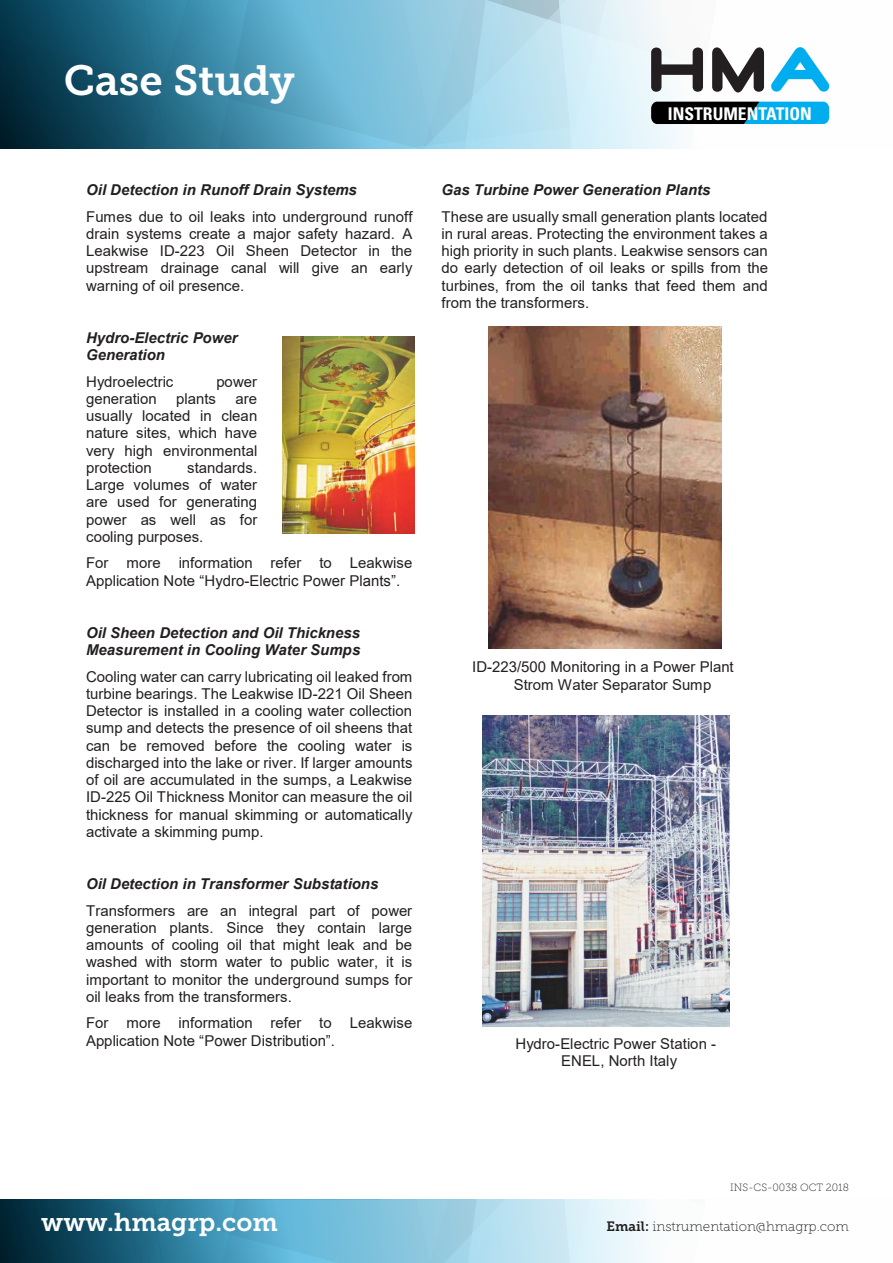
<style>
.page{position:relative;width:893px;height:1263px;background:#fff}
.page>*{position:absolute;margin:0;border:0;box-sizing:border-box;transform-origin:0 0}
.t1{font:42px "Museo Slab 700";color:#fff}
.t2{font:25.5px "Museo Slab 700";color:#fff}
.t3{font:italic 21.75px "Slicker";color:#2a388f}
.t4{font:700 condensed 17.55px "Univers";color:#fff}
.t5{font:15px/17.2px "Arial";color:#231f20;text-align:justify}
.t6{font:italic 700 15px/17.2px "Arial";color:#231f20}
.t7{font:13.5px "Museo Slab 100";color:#231f20}
.t8{font:10.5px "Museo Slab 100";color:#231f20}
.s1{font-weight:700;font-style:italic}
.s2{font-weight:400;font-style:normal}
.s3{font-family:"Museo Slab 700"}
</style>
<div class="page">
<svg style="left:380px;top:1199px;width:270px;height:64px;background:#badfed"></svg>
<svg style="left:0;top:1199px;width:380px;height:64px;background:#387f9b"></svg>
<svg style="left:0;top:0;width:830px;height:149px;background:#7aaabd"></svg>
<img style="left:488px;top:327px;width:234px;height:322px">
<img style="left:482px;top:715px;width:247px;height:311px">
<img style="left:282px;top:336px;width:133px;height:197px">
<p class="t1" style="left:64px;top:57px;width:233px">Case Study</p>
<p class="t5" style="left:86px;top:177px;width:328px;line-height:26.2px"><span class="s1">Oil Detection in Runoff Drain Systems<br></span>Fumes due to oil leaks into underground runoff</p>
<p class="t5" style="left:86px;top:225px;width:328px">drain systems create a major safety hazard. A Leakwise ID-223 Oil Sheen Detector in the upstream drainage canal will give an early warning of oil presence.</p>
<p class="t6" style="left:86px;top:330px;width:153px">Hydro-Electric Power<br>Generation</p>
<p class="t5" style="left:86px;top:373px;width:89px">Hydroelectric</p>
<p class="t5" style="left:216px;top:373px;width:42px">power</p>
<p class="t5" style="left:86px;top:390px;width:72px">generation</p>
<p class="t5" style="left:176px;top:390px;width:41px">plants</p>
<p class="t5" style="left:86px;top:390px;width:173px;text-indent:149px">are usually located in clean nature sites, which have very high environmental protection</p>
<p class="t5" style="left:86px;top:459px;width:173px;text-indent:101px">standards.<br>Large volumes of water are used for generating power as well as for cooling purposes.</p>
<p class="t5" style="left:86px;top:554px;width:328px">For more information refer to Leakwise<br>Application Note “Hydro-Electric Power Plants”.</p>
<p class="t6" style="left:86px;top:624px;width:276px">Oil Sheen Detection and Oil Thickness<br>Measurement in Cooling Water Sumps</p>
<p class="t5" style="left:86px;top:667px;width:328px">Cooling water can carry lubricating oil leaked from turbine bearings. The Leakwise ID-221 Oil Sheen Detector is installed in a cooling water collection sump and detects the presence of oil sheens that can be removed before the cooling water is discharged into the lake or river. If larger amounts of oil are accumulated in the sumps, a Leakwise ID-225 Oil Thickness Monitor can measure the oil thickness for manual skimming or automatically activate a skimming pump.</p>
<p class="t6" style="left:86px;top:871px;width:328px;line-height:26.2px">Oil Detection in Transformer Substations<br><span class="s2">Transformers are an integral part of power</span></p>
<p class="t5" style="left:86px;top:919px;width:328px">generation plants. Since they contain large amounts of cooling oil that might leak and be washed with storm water to public water, it is important to monitor the underground sumps for oil leaks from the transformers.</p>
<p class="t5" style="left:86px;top:1014px;width:328px">For more information refer to Leakwise<br>Application Note “Power Distribution”.</p>
<p class="t3" style="left:720px;top:98px;width:19px">®</p>
<p class="t4" style="left:668px;top:103px;width:145px">INSTRUMENTATION</p>
<p class="t5" style="left:442px;top:177px;width:327px;line-height:26.2px"><span class="s1">Gas Turbine Power Generation Plants<br></span>These are usually small generation plants located</p>
<p class="t5" style="left:442px;top:225px;width:328px">in rural areas. Protecting the environment takes a high priority in such plants. Leakwise sensors can do early detection of oil leaks or spills from the turbines, from the oil tanks that feed them and from the transformers.</p>
<p class="t5" style="left:514px;top:658px;width:221px;text-indent:-42px">ID-223/500 Monitoring in a Power Plant<br>Strom Water Separator Sump</p>
<p class="t5" style="left:515px;top:1035px;width:202px;text-align:center">Hydro-Electric Power Station -<br>ENEL, North Italy</p>
<p class="t8" style="left:730px;top:1182px;width:120px">INS-CS-0038 OCT 2018</p>
<p class="t2" style="left:41px;top:1208px;width:238px">www.hmagrp.com</p>
<p class="t7" style="left:606px;top:1219px;width:244px"><span class="s3">Email:</span> instrumentation@hmagrp.com</p>
</div>
